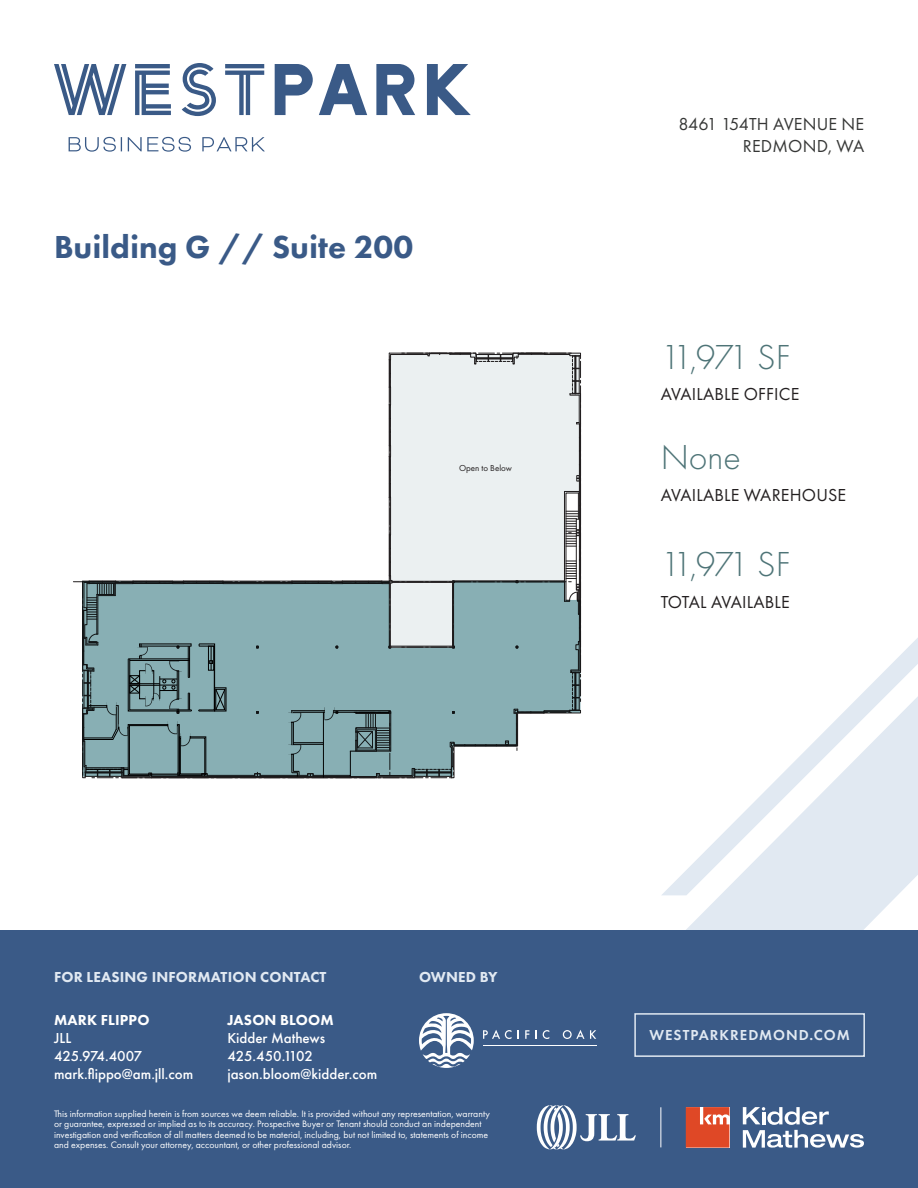
<style>
.page{position:relative;width:918px;height:1188px;background:#fff}
.page>*{position:absolute;margin:0;border:0;box-sizing:border-box;transform-origin:0 0}
.Stat_Data{font:300 36px "Futura PT";letter-spacing:-.035em;color:#4e7477}
.t1{font:800 33px "Futura PT";color:#3a5a87}
.Stat_Text{font:18px "Futura PT";letter-spacing:.01em;color:#231f20}
.t2{font:18px/21.6px "Futura PT";letter-spacing:.01em;color:#363736;text-align:right}
.t3{font:500 15px/18px "Futura PT";color:#fff}
.t4{font:800 15px "Futura PT";letter-spacing:.01em;color:#e1e9f2}
.t5{font:800 15px "Futura PT";letter-spacing:.01em;color:#fff}
.t6{font:600 15px "Futura PT";letter-spacing:.07em;color:#e1e9f2}
.t7{font:9.75px/10.5px "Futura PT";color:#fff}
.t8{font:9px "Futura PT";color:#231f20}
</style>
<div class="page">
<svg style="left:678px;top:638px;width:240px;height:292px"></svg>
<div style="left:0;top:930px;width:918px;height:258px;background:#3a5a87"></div>
<svg style="left:54px;top:64px;width:72px;height:51px"></svg>
<svg style="left:135px;top:64px;width:36px;height:51px"></svg>
<svg style="left:182px;top:63px;width:34px;height:53px"></svg>
<svg style="left:225px;top:64px;width:39px;height:51px"></svg>
<svg style="left:275px;top:64px;width:38px;height:51px"></svg>
<svg style="left:319px;top:64px;width:48px;height:51px"></svg>
<svg style="left:376px;top:64px;width:39px;height:51px"></svg>
<svg style="left:427px;top:64px;width:44px;height:51px"></svg>
<svg style="left:69px;top:137px;width:53px;height:15px"></svg>
<svg style="left:128px;top:137px;width:63px;height:15px"></svg>
<svg style="left:202px;top:137px;width:63px;height:14px"></svg>
<svg style="left:743px;top:1107px;width:121px;height:41px"></svg>
<svg style="left:686px;top:1107px;width:43px;height:41px"></svg>
<hr style="left:661px;top:1107px;width:1px;height:40px;background:#fff">
<svg style="left:537px;top:1105px;width:99px;height:44px"></svg>
<svg style="left:419px;top:1013px;width:55px;height:55px"></svg>
<svg style="left:483px;top:1030px;width:29px;height:9px"></svg>
<svg style="left:525px;top:1030px;width:4px;height:9px"></svg>
<svg style="left:535px;top:1030px;width:2px;height:9px"></svg>
<svg style="left:543px;top:1030px;width:6px;height:9px"></svg>
<svg style="left:563px;top:1030px;width:33px;height:9px"></svg>
<hr style="left:483px;top:1045px;width:113px;height:1px;background:#fff">
<div style="left:634px;top:1013px;width:231px;height:44px;border:2px solid #e1e9f2"></div>
<svg style="left:73px;top:353px;width:508px;height:425px"></svg>
<div style="left:391px;top:353px;width:190px;height:295px;background:#ebf0f1"></div>
<svg style="left:82px;top:580px;width:498px;height:197px;fill:#88afb4"></svg>
<p class="t1" style="left:54px;top:226px;width:361px">Building G // Suite 200</p>
<p class="t8" style="left:459px;top:463px;width:55px">Open to Below</p>
<h3 class="t2" style="left:678px;top:113px;width:187px">8461 154TH AVENUE NE<br>REDMOND, WA</h3>
<p class="Stat_Data" style="left:661px;top:336px;width:131px">11,971 SF</p>
<p class="Stat_Text" style="left:661px;top:383px;width:140px">AVAILABLE OFFICE</p>
<p class="Stat_Data" style="left:661px;top:437px;width:82px">None</p>
<p class="Stat_Text" style="left:661px;top:484px;width:187px">AVAILABLE WAREHOUSE</p>
<p class="Stat_Data" style="left:661px;top:544px;width:131px">11,971 SF</p>
<p class="Stat_Text" style="left:661px;top:591px;width:130px">TOTAL AVAILABLE</p>
<h3 class="t4" style="left:54px;top:968px;width:274px">FOR LEASING INFORMATION CONTACT</h3>
<h3 class="t4" style="left:419px;top:968px;width:80px">OWNED BY</h3>
<h3 class="t5" style="left:54px;top:1010px;width:97px">MARK FLIPPO</h3>
<h3 class="t3" style="left:54px;top:1029px;width:141px">JLL<br>425.974.4007 mark.flippo@am.jll.com</h3>
<h3 class="t5" style="left:227px;top:1010px;width:108px">JASON BLOOM</h3>
<h3 class="t3" style="left:227px;top:1029px;width:152px">Kidder Mathews<br>425.450.1102 jason.bloom@kidder.com</h3>
<p class="t7" style="left:54px;top:1108px;width:437px">This information supplied herein is from sources we deem reliable. It is provided without any representation, warranty or guarantee, expressed or implied as to its accuracy. Prospective Buyer or Tenant should conduct an independent investigation and verification of all matters deemed to be material, including, but not limited to, statements of income and expenses. Consult your attorney, accountant, or other professional advisor.</p>
<h3 class="t6" style="left:649px;top:1025px;width:202px">WESTPARKREDMOND.COM</h3>
</div>
